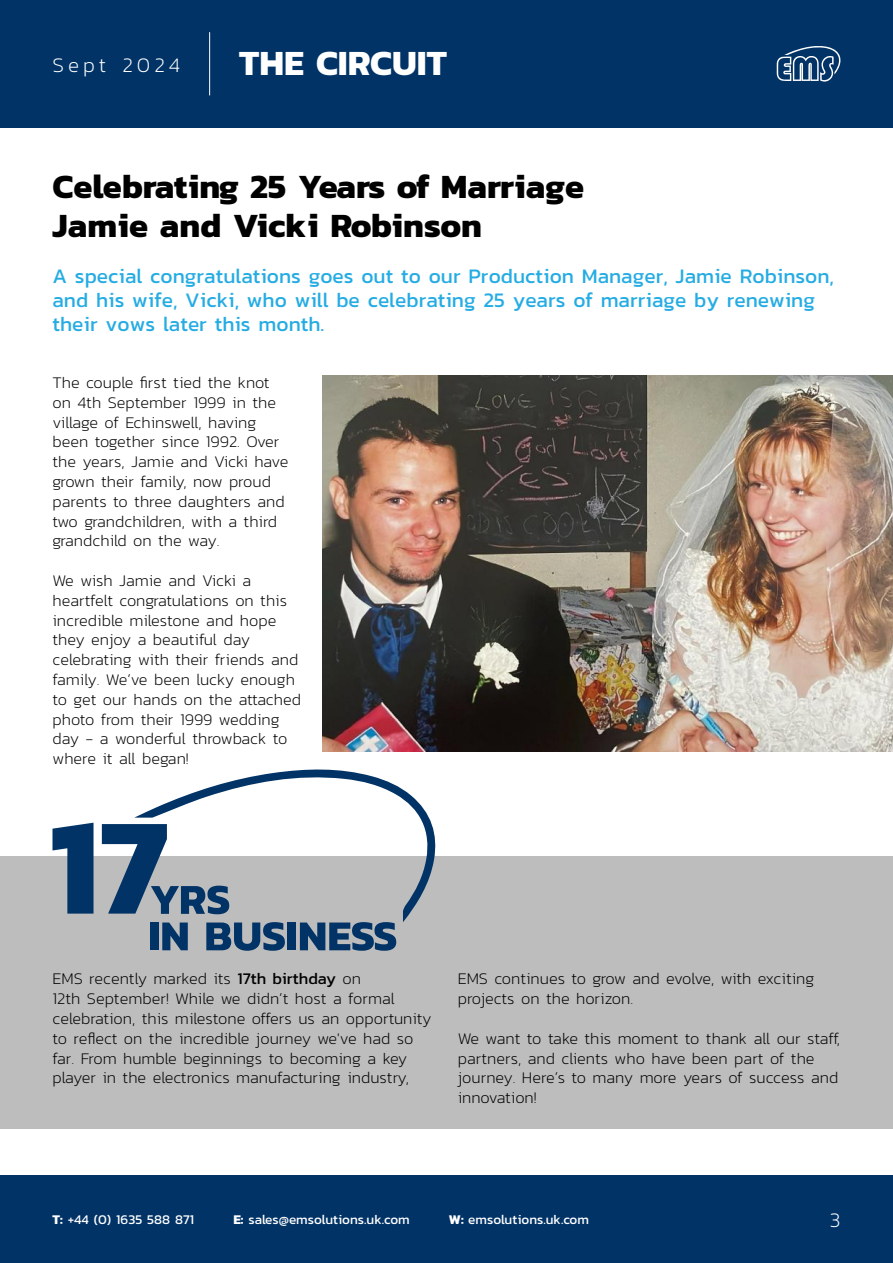
<style>
.page{position:relative;width:893px;height:1263px;background:#fff}
.page>*{position:absolute;margin:0;border:0;box-sizing:border-box;transform-origin:0 0}
.t1{font:700 36px "Kanit";color:#fff}
.t2{font:700 34.5px/39px "Kanit";color:#000}
.t3{font:21px/24px "Kanit";color:#25ace3}
.t4{font:200 21px "Kanit";letter-spacing:.19em;color:#fff}
.t5{font:200 16.5px/19.8px "Kanit";color:#000}
.t6{font:13.5px "Kanit";color:#fff}
.s1{font-weight:400}
.s2{font-weight:700}
</style>
<div class="page">
<div style="left:0;top:856px;width:893px;height:272px;background:#bdbdbd"></div>
<img style="left:323px;top:376px;width:570px;height:376px">
<div style="left:0;top:0;width:893px;height:128px;background:#013366"></div>
<hr style="left:209px;top:32px;width:1px;height:63px;background:#fff">
<svg style="left:777px;top:46px;width:64px;height:36px"></svg>
<div style="left:0;top:1176px;width:893px;height:87px;background:#013366"></div>
<svg style="left:52px;top:823px;width:42px;height:90px"></svg>
<svg style="left:102px;top:824px;width:33px;height:90px"></svg>
<div style="left:150px;top:922px;width:8px;height:28px;background:#013366"></div>
<svg style="left:162px;top:922px;width:26px;height:28px"></svg>
<svg style="left:206px;top:922px;width:79px;height:29px"></svg>
<div style="left:288px;top:922px;width:8px;height:28px;background:#013366"></div>
<svg style="left:300px;top:922px;width:96px;height:29px"></svg>
<svg style="left:135px;top:769px;width:301px;height:153px"></svg>
<p class="t4" style="left:52px;top:50px;width:129px">Sept 2024</p>
<h1 class="t1" style="left:239px;top:35px;width:209px">THE CIRCUIT</h1>
<h2 class="t2" style="left:52px;top:166px;width:533px">Celebrating 25 Years of Marriage<br>Jamie and Vicki Robinson</h2>
<p class="t3" style="left:52px;top:263px;width:783px">A special congratulations goes out to our Production Manager, Jamie Robinson, and his wife, Vicki, who will be celebrating 25 years of marriage by renewing their vows later this month.</p>
<p class="t5" style="left:52px;top:372px;width:237px">The couple first tied the knot on 4th September 1999 in the village of Echinswell, having been together since 1992. Over the years, Jamie and Vicki have grown their family, now proud parents to three daughters and two grandchildren, with a third grandchild on the way.</p>
<p class="t5" style="left:52px;top:570px;width:250px">We wish Jamie and Vicki a heartfelt congratulations on this incredible milestone and hope they enjoy a beautiful day celebrating with their friends and family. We’ve been lucky enough to get our hands on the attached photo from their 1999 wedding day - a wonderful throwback to where it all began!</p>
<p class="t5" style="left:52px;top:969px;width:380px">EMS recently marked its <span class="s1">17th birthday</span> on<br>12th September! While we didn’t host a formal celebration, this milestone offers us an opportunity to reflect on the incredible journey we've had so far. From humble beginnings to becoming a key player in the electronics manufacturing industry,</p>
<p class="t5" style="left:458px;top:969px;width:358px">EMS continues to grow and evolve, with exciting projects on the horizon.</p>
<p class="t5" style="left:458px;top:1028px;width:384px">We want to take this moment to thank all our staff, partners, and clients who have been part of the journey. Here’s to many more years of success and innovation!</p>
<p class="t6" style="left:52px;top:1210px;width:143px"><span class="s2">T:</span> +44 (0) 1635 588 871</p>
<p class="t6" style="left:233px;top:1210px;width:178px"><span class="s2">E:</span> sales@emsolutions.uk.com</p>
<p class="t6" style="left:449px;top:1210px;width:142px"><span class="s2">W:</span> emsolutions.uk.com</p>
<p class="t4" style="left:830px;top:1206px;width:12px">3</p>
</div>
